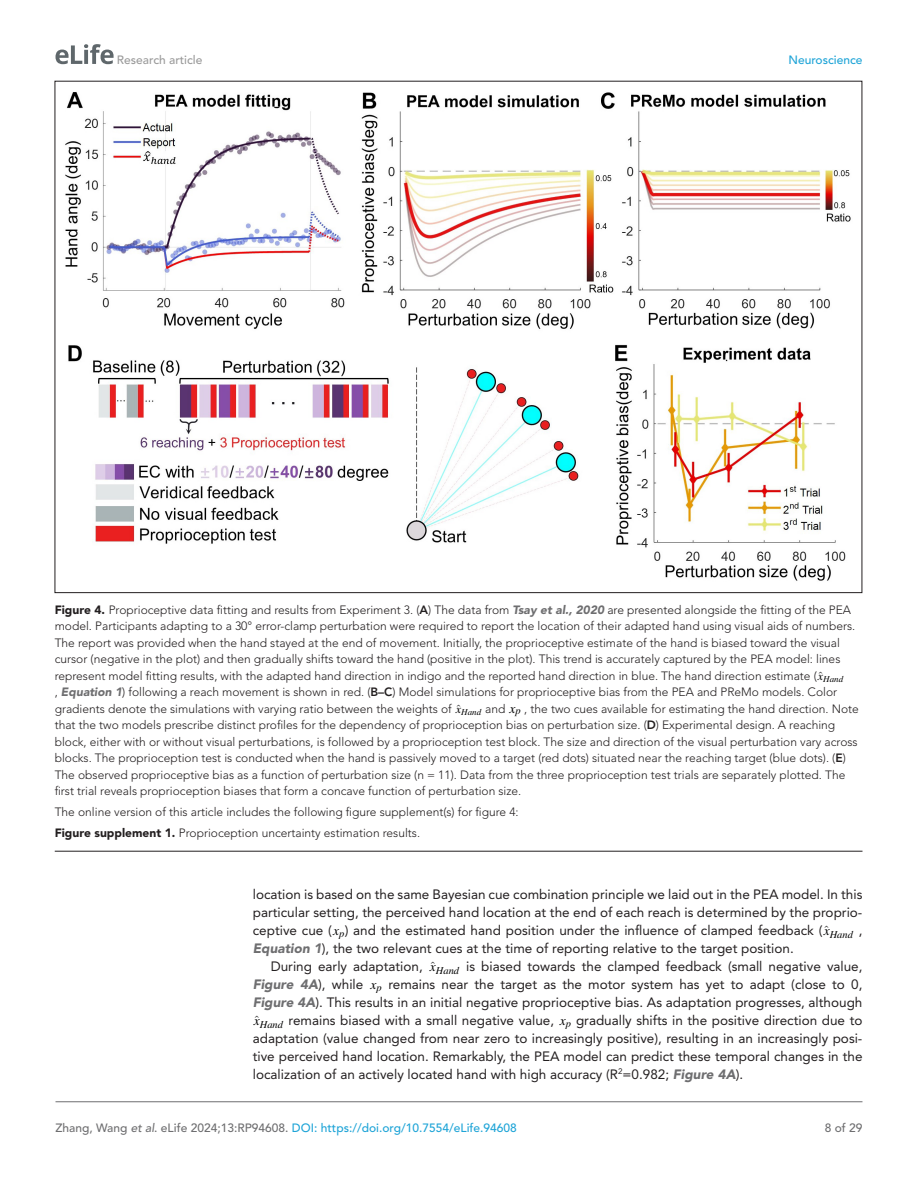
<style>
.page{position:relative;width:918px;height:1188px;background:#fff}
.page>*{position:absolute;margin:0;border:0;box-sizing:border-box;transform-origin:0 0}
.t1{font:13.5px/18px "Avenir LT Std";color:#231f20;text-align:justify}
.t2{font:300 12px/16.5px "Avenir LT Std";color:#231f20}
.t3{font:500 12px "Avenir LT Std";color:#1ea4d7}
.t4{font:500 12px "Avenir LT Std";color:#9a9a9a}
.t5{font:500 12px "Avenir LT Std";color:#6e6e70}
.s1{font-weight:900}
.s2{font-weight:800}
.s3{font-weight:900;font-style:italic;color:#6e6e70}
.s4{font-family:"CMR8";font-weight:400;color:#000}
.s5{font-family:"STIX General";font-weight:400;font-style:italic;color:#000}
.s6{font-family:"STIX General";font-weight:400;font-style:italic;font-size:13.5px;color:#000}
.s7{font-family:"STIX General";font-style:italic;color:#000}
.s8{font-family:"CMR9";color:#000}
.s9{color:#6e6e70}
.s10{font-style:italic;color:#6e6e70}
</style>
<div class="page">
<svg style="left:56px;top:44px;width:58px;height:20px"></svg>
<hr style="left:56px;top:1101px;width:806px;height:1px;background:#6e6e70">
<hr style="left:55px;top:851px;width:807px;height:1px;background:#231f20">
<img style="left:65px;top:92px;width:786px;height:489px">
<p class="t4" style="left:117px;top:53px;width:87px">Research article</p>
<p class="t3" style="left:788px;top:53px;width:76px">Neuroscience</p>
<p class="t2" style="left:55px;top:601px;width:806px"><span class="s1">Figure 4.</span> Proprioceptive data fitting and results from Experiment 3. (<span class="s2">A</span>) The data from <span class="s3">Tsay et al., 2020</span> are presented alongside the fitting of the PEA model. Participants adapting to a 30° error-clamp perturbation were required to report the location of their adapted hand using visual aids of numbers.<br>The report was provided when the hand stayed at the end of movement. Initially, the proprioceptive estimate of the hand is biased toward the visual cursor (negative in the plot) and then gradually shifts toward the hand (positive in the plot). This trend is accurately captured by the PEA model: lines represent model fitting results, with the adapted hand direction in indigo and the reported hand direction in blue. The hand direction estimate (<span class="s4">ˆ</span><span class="s5">x</span><sub>Hand<br></sub>, <span class="s3">Equation 1</span>) following a reach movement is shown in red. (<span class="s2">B–C</span>) Model simulations for proprioceptive bias from the PEA and PReMo models. Color gradients denote the simulations with varying ratio between the weights of <span class="s4">ˆ</span><span class="s5">x</span><sub>Hand</sub> and <span class="s6">x</span><sub>p</sub> , the two cues available for estimating the hand direction. Note that the two models prescribe distinct profiles for the dependency of proprioception bias on perturbation size. (<span class="s2">D</span>) Experimental design. A reaching block, either with or without visual perturbations, is followed by a proprioception test block. The size and direction of the visual perturbation vary across blocks. The proprioception test is conducted when the hand is passively moved to a target (red dots) situated near the reaching target (blue dots). (<span class="s2">E</span>)<br>The observed proprioceptive bias as a function of perturbation size (n = 11). Data from the three proprioception test trials are separately plotted. The first trial reveals proprioception biases that form a concave function of perturbation size.</p>
<p class="t2" style="left:55px;top:802px;width:466px;line-height:21px">The online version of this article includes the following figure supplement(s) for figure 4:<br><span class="s1">Figure supplement 1.</span> Proprioception uncertainty estimation results.</p>
<p class="t1" style="left:253px;top:886px;width:611px">location is based on the same Bayesian cue combination principle we laid out in the PEA model. In this particular setting, the perceived hand location at the end of each reach is determined by the proprio&shy;ceptive cue (<span class="s7">x</span><sub>p</sub>) and the estimated hand position under the influence of clamped feedback (<span class="s8">ˆ</span><span class="s7">x</span><sub>Hand</sub> , <span class="s3">Equation 1</span>), the two relevant cues at the time of reporting relative to the target position.</p>
<p class="t1" style="left:253px;top:958px;width:611px;text-indent:18px">During early adaptation, <span class="s8">ˆ</span><span class="s7">x</span><sub>Hand</sub> is biased towards the clamped feedback (small negative value, <span class="s3">Figure 4A</span>), while <span class="s7">x</span><sub>p</sub> remains near the target as the motor system has yet to adapt (close to 0, <span class="s3">Figure 4A</span>). This results in an initial negative proprioceptive bias. As adaptation progresses, although <span class="s8">ˆ</span><span class="s7">x</span><sub>Hand</sub> remains biased with a small negative value, <span class="s7">x</span><sub>p</sub> gradually shifts in the positive direction due to adaptation (value changed from near zero to increasingly positive), resulting in an increasingly posi&shy;tive perceived hand location. Remarkably, the PEA model can predict these temporal changes in the localization of an actively located hand with high accuracy (R<sup>2</sup>=0.982; <span class="s3">Figure 4A</span>).</p>
<p class="t3" style="left:56px;top:1121px;width:463px"><span class="s9">Zhang, Wang</span> <span class="s10">et al</span><span class="s9">. eLife 2024;13:RP94608.</span> DOI: https://doi.org/10.7554/eLife.94608</p>
<p class="t5" style="left:825px;top:1121px;width:39px">8 of 29</p>
</div>
